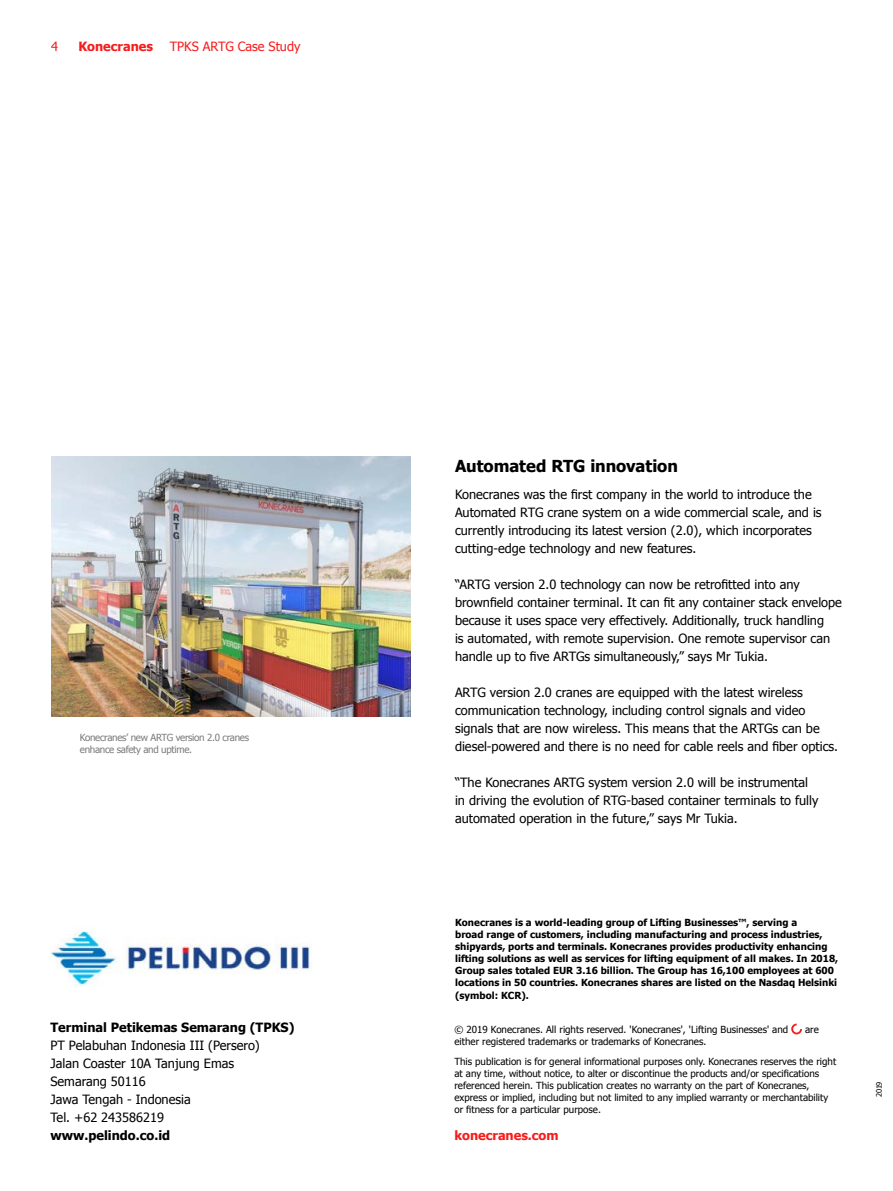
<style>
.page{position:relative;width:893px;height:1191px;background:#fff}
.page>*{position:absolute;margin:0;border:0;box-sizing:border-box;transform-origin:0 0}
.t1{font:700 16.5px "Tahoma";letter-spacing:-.005em;color:#000}
.t2{font:12.75px/18px "Tahoma";color:#000}
.t3{font:700 12.75px "Tahoma";color:#000}
.t4{font:700 12.75px "Tahoma";color:#f71c1c}
.t5{font:12.75px "Tahoma";color:#f71c1c}
.t6{font:9.75px/12px "Tahoma";color:#000}
.t7{font:700 9.75px/12px "Tahoma";color:#000}
.t8{font:9.75px/12px "Tahoma";letter-spacing:-.03em;color:#7c7b7b}
.t9{font:7.5px "Tahoma";color:#000}
</style>
<div class="page">
<img style="left:50px;top:931px;width:261px;height:55px">
<svg style="left:791px;top:1023px;width:11px;height:11px"></svg>
<img style="left:51px;top:456px;width:359px;height:260px">
<p class="t5" style="left:51px;top:38px;width:8px">4</p>
<p class="t4" style="left:78px;top:38px;width:76px">Konecranes</p>
<p class="t5" style="left:170px;top:38px;width:132px">TPKS ARTG Case Study</p>
<p class="t8" style="left:80px;top:730px;width:171px">Konecranes’ new ARTG version 2.0 cranes enhance safety and uptime.</p>
<p class="t3" style="left:50px;top:1018px;width:246px">Terminal Petikemas Semarang (TPKS)</p>
<p class="t2" style="left:50px;top:1035px;width:211px">PT Pelabuhan Indonesia III (Persero)<br>Jalan Coaster 10A Tanjung Emas<br>Semarang 50116<br>Jawa Tengah - Indonesia<br>Tel. +62 243586219</p>
<p class="t3" style="left:50px;top:1126px;width:121px">www.pelindo.co.id</p>
<p class="t1" style="left:455px;top:454px;width:224px">Automated RTG innovation</p>
<p class="t2" style="left:455px;top:484px;width:368px">Konecranes was the first company in the world to introduce the Automated RTG crane system on a wide commercial scale, and is currently introducing its latest version (2.0), which incorporates cutting-edge technology and new features.</p>
<p class="t2" style="left:455px;top:574px;width:388px">“ARTG version 2.0 technology can now be retrofitted into any brownfield container terminal. It can fit any container stack envelope because it uses space very effectively. Additionally, truck handling<br>is automated, with remote supervision. One remote supervisor can handle up to five ARTGs simultaneously,” says Mr Tukia.</p>
<p class="t2" style="left:455px;top:682px;width:385px">ARTG version 2.0 cranes are equipped with the latest wireless communication technology, including control signals and video signals that are now wireless. This means that the ARTGs can be diesel-powered and there is no need for cable reels and fiber optics.</p>
<p class="t2" style="left:455px;top:772px;width:365px">“The Konecranes ARTG system version 2.0 will be instrumental in driving the evolution of RTG-based container terminals to fully automated operation in the future,” says Mr Tukia.</p>
<p class="t7" style="left:455px;top:916px;width:385px">Konecranes is a world-leading group of Lifting Businesses™, serving a<br>broad range of customers, including manufacturing and process industries, shipyards, ports and terminals. Konecranes provides productivity enhancing lifting solutions as well as services for lifting equipment of all makes. In 2018, Group sales totaled EUR 3.16 billion. The Group has 16,100 employees at 600 locations in 50 countries. Konecranes shares are listed on the Nasdaq Helsinki (symbol: KCR).</p>
<p class="t6" style="left:454px;top:1023px;width:335px">© 2019 Konecranes. All rights reserved. 'Konecranes', 'Lifting Businesses' and</p>
<p class="t6" style="left:805px;top:1023px;width:15px">are</p>
<p class="t6" style="left:454px;top:1030px;width:383px;line-height:20.5px">either registered trademarks or trademarks of Konecranes.<br>This publication is for general informational purposes only. Konecranes reserves the right</p>
<p class="t6" style="left:454px;top:1067px;width:375px">at any time, without notice, to alter or discontinue the products and/or specifications referenced herein. This publication creates no warranty on the part of Konecranes, express or implied, including but not limited to any implied warranty or merchantability or fitness for a particular purpose.</p>
<p class="t4" style="left:454px;top:1126px;width:106px">konecranes.com</p>
<p class="t9" style="left:874px;top:1097px;width:18px;rotate:-90deg">2019</p>
</div>
